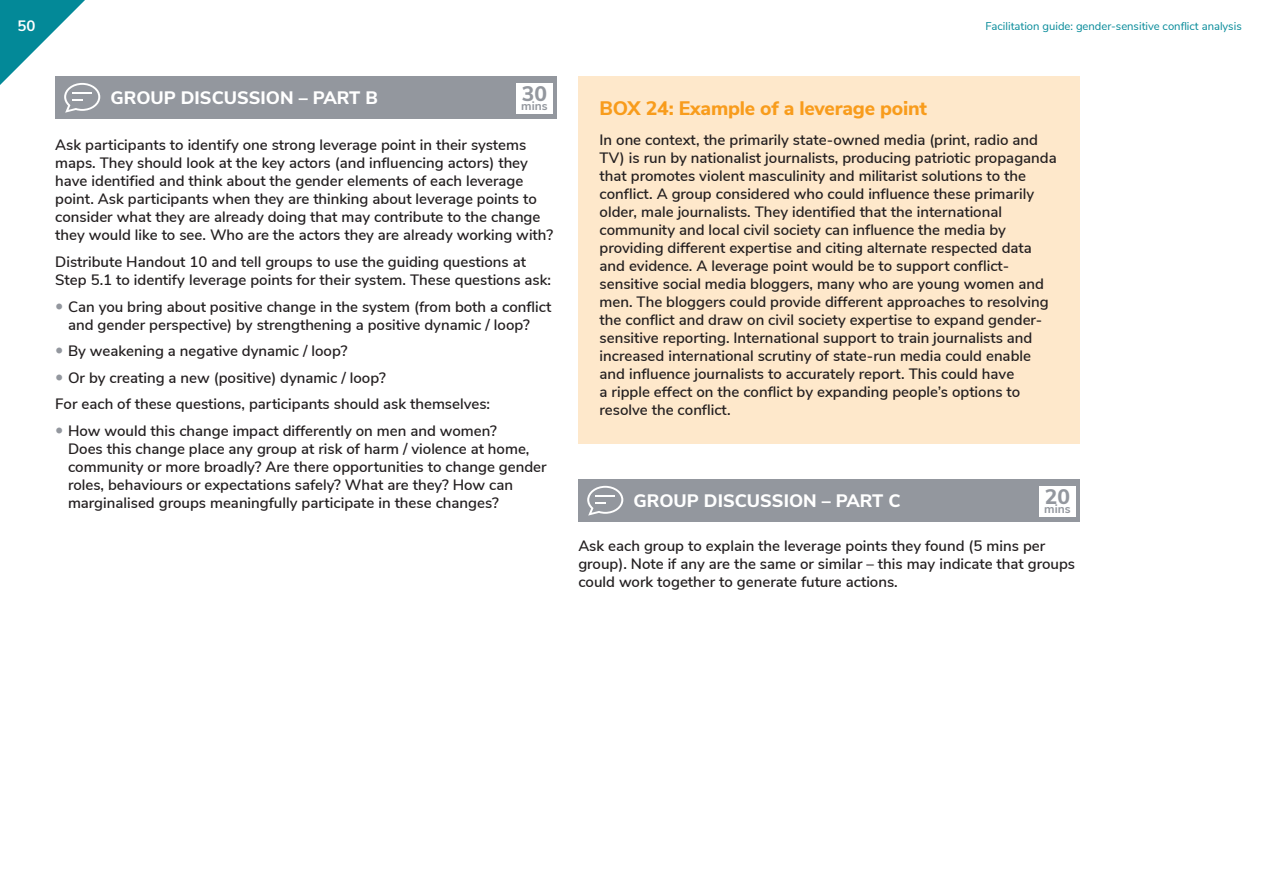
<style>
.page{position:relative;width:1263px;height:893px;background:#fff}
.page>*{position:absolute;margin:0;border:0;box-sizing:border-box;transform-origin:0 0}
.t1{font:800 21px "Nunito Sans";color:#93979e}
.t2{font:800 19.5px "Nunito Sans";letter-spacing:-.01em;color:#f89c1c}
.t3{font:800 18px "Nunito Sans";color:#fff}
.t4{font:600 15px/18px "Nunito Sans";color:#231f20}
.t5{font:700 15px "Nunito Sans";color:#fff}
.t6{font:700 12px "Nunito Sans";color:#93979e}
.t7{font:11.25px "Nunito Sans";color:#038998}
</style>
<div class="page">
<div style="left:578px;top:479px;width:502px;height:43px;background:#93979e"></div>
<div style="left:1039px;top:486px;width:37px;height:31px;background:#fff"></div>
<svg style="left:587px;top:486px;width:36px;height:30px"></svg>
<div style="left:578px;top:77px;width:502px;height:367px;background:#fee8cb"></div>
<div style="left:55px;top:77px;width:502px;height:42px;background:#93979e"></div>
<div style="left:516px;top:83px;width:37px;height:31px;background:#fff"></div>
<svg style="left:0;top:0;width:100px;height:113px"></svg>
<p class="t5" style="left:18px;top:14px;width:20px">50</p>
<p class="t7" style="left:985px;top:18px;width:258px">Facilitation guide: gender-sensitive conflict analysis</p>
<p class="t3" style="left:111px;top:85px;width:14px">GRO</p>
<p class="t3" style="left:151px;top:85px;width:229px">UP DISCUSSION – PART B</p>
<h1 class="t1" style="left:522px;top:79px;width:27px">30</h1>
<p class="t6" style="left:521px;top:97px;width:28px">mins</p>
<p class="t4" style="left:55px;top:135px;width:499px">Ask participants to identify one strong leverage point in their systems maps. They should look at the key actors (and influencing actors) they have identified and think about the gender elements of each leverage point. Ask participants when they are thinking about leverage points to consider what they are already doing that may contribute to the change they would like to see. Who are the actors they are already working with?</p>
<p class="t4" style="left:55px;top:252px;width:497px">Distribute Handout 10 and tell groups to use the guiding questions at<br>Step 5.1 to identify leverage points for their system. These questions ask:</p>
<p class="t4" style="left:68px;top:297px;width:485px">Can you bring about positive change in the system (from both a conflict and gender perspective) by strengthening a positive dynamic / loop?</p>
<p class="t4" style="left:68px;top:341px;width:281px">By weakening a negative dynamic / loop?</p>
<p class="t4" style="left:68px;top:368px;width:319px">Or by creating a new (positive) dynamic / loop?</p>
<p class="t4" style="left:55px;top:394px;width:436px">For each of these questions, participants should ask themselves:</p>
<p class="t4" style="left:68px;top:421px;width:430px">How would this change impact differently on men and women?</p>
<p class="t4" style="left:68px;top:439px;width:480px">Does this change place any group at risk of harm / violence at home, community or more broadly? Are there opportunities to change gender roles, behaviours or expectations safely? What are they? How can marginalised groups meaningfully participate in these changes?</p>
<h2 class="t2" style="left:600px;top:93px;width:329px">BOX 24: EXAMPLE OF A LEVERAGE POINT</h2>
<p class="t4" style="left:600px;top:130px;width:459px">In one context, the primarily state-owned media (print, radio and TV) is run by nationalist journalists, producing patriotic propaganda that promotes violent masculinity and militarist solutions to the conflict. A group considered who could influence these primarily older, male journalists. They identified that the international community and local civil society can influence the media by providing different expertise and citing alternate respected data and evidence. A leverage point would be to support conflict&shy;sensitive social media bloggers, many who are young women and men. The bloggers could provide different approaches to resolving the conflict and draw on civil society expertise to expand gender&shy;sensitive reporting. International support to train journalists and increased international scrutiny of state-run media could enable and influence journalists to accurately report. This could have<br>a ripple effect on the conflict by expanding people’s options to resolve the conflict.</p>
<p class="t3" style="left:634px;top:488px;width:14px">GRO</p>
<p class="t3" style="left:674px;top:488px;width:229px">UP DISCUSSION – PART C</p>
<h1 class="t1" style="left:1045px;top:481px;width:27px">20</h1>
<p class="t6" style="left:1044px;top:500px;width:28px">mins</p>
<p class="t4" style="left:578px;top:536px;width:498px">Ask each group to explain the leverage points they found (5 mins per group). Note if any are the same or similar – this may indicate that groups could work together to generate future actions.</p>
</div>
